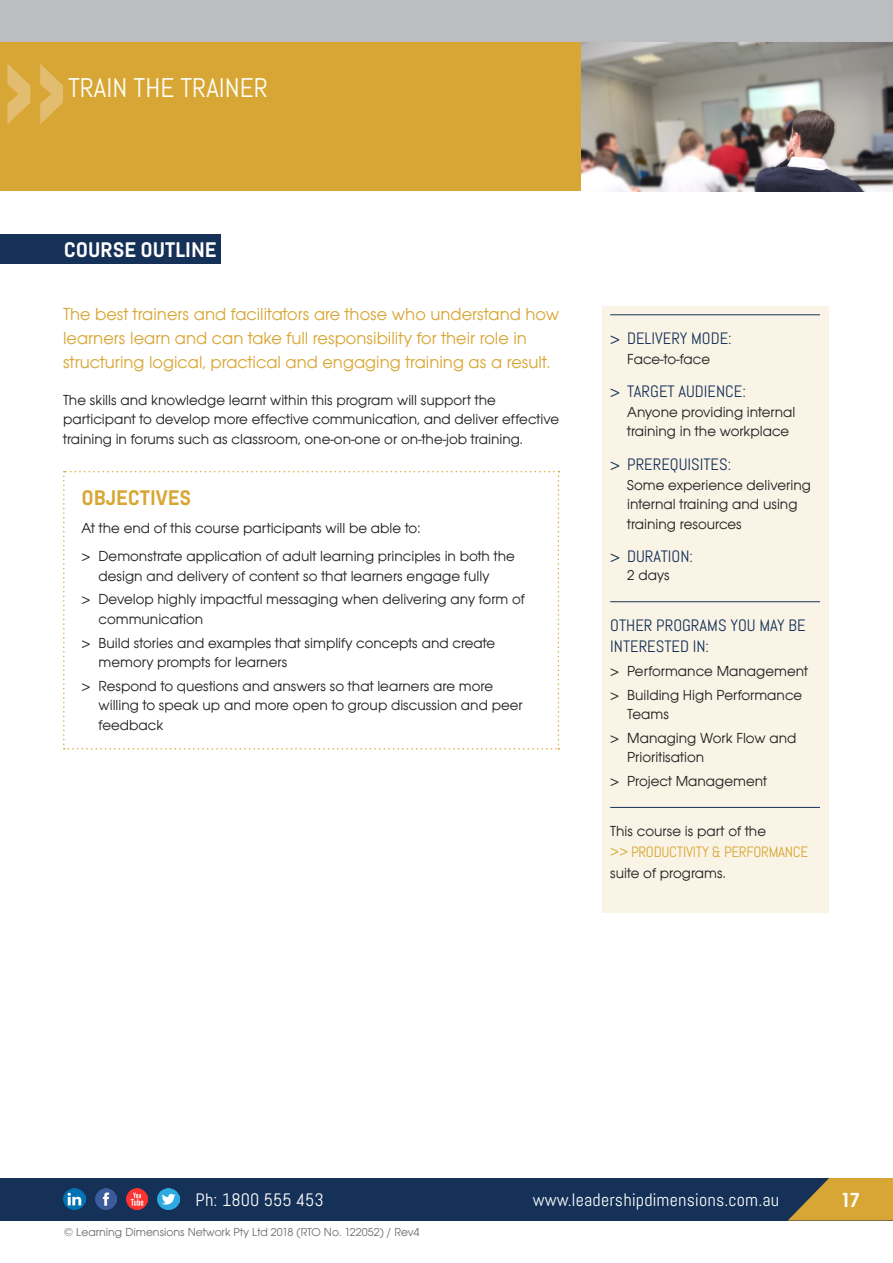
<style>
.page{position:relative;width:893px;height:1263px;background:#fff}
.page>*{position:absolute;margin:0;border:0;box-sizing:border-box;transform-origin:0 0}
._1_Course_Name{font:27px "Abel Pro";color:#fff}
.t1{font:700 21px "Abel Pro";color:#fff}
._2_Objectives{font:700 21px "Abel Pro";color:#d8a634}
.t2{font:600 21px "Avant Gar Got Itc TEE";color:#fff}
._4_Intro_para_text{font:18px/24px "Avant Gar Got Itc TEE";color:#d8a634}
.t3{font:18px "Abel Pro";letter-spacing:.01em;color:#fff}
._3_RH_Column_header{font:16.5px/21px "Abel Pro";color:#153158}
._5_Body_text{font:15px/19.5px "Avant Gar Got Itc TEE";color:#231f20}
._6_Body_text_indente{font:15px/19.5px "Avant Gar Got Itc TEE";color:#231f20}
._3_RH_Column_header-2{font:15px "Abel Pro";letter-spacing:-.02em;color:#d8a634}
.t4{font:12px "Avant Gar Got Itc TEE";color:#6c6d70}
.s1{font-family:"Helvetica Neue LT Std"}
</style>
<div class="page">
<div style="left:0;top:0;width:893px;height:43px;background:#bcbdc0"></div>
<div style="left:0;top:1178px;width:893px;height:42px;background:#153158"></div>
<svg style="left:788px;top:1178px;width:105px;height:42px"></svg>
<img style="left:64px;top:1188px;width:21px;height:22px">
<img style="left:95px;top:1188px;width:21px;height:22px">
<img style="left:126px;top:1188px;width:22px;height:22px">
<img style="left:158px;top:1188px;width:21px;height:22px">
<div style="left:0;top:234px;width:221px;height:30px;background:#153158"></div>
<div style="left:0;top:43px;width:581px;height:148px;background:#d8a634"></div>
<svg style="left:7px;top:64px;width:56px;height:60px"></svg>
<div style="left:602px;top:306px;width:226px;height:607px;background:#faf4e6"></div>
<hr style="left:610px;top:314px;width:210px;height:1px;background:#153158">
<hr style="left:610px;top:601px;width:210px;height:1px;background:#153158">
<hr style="left:610px;top:807px;width:210px;height:1px;background:#153158">
<svg style="left:63px;top:471px;width:496px;height:278px"></svg>
<img style="left:581px;top:43px;width:312px;height:148px">
<h1 class="_1_Course_Name" style="left:80px;top:70px;width:176px">HE EMOTION LLY</h1>
<p class="_1_Course_Name" style="left:68px;top:70px;width:201px">TRAIN THE TRAINER</p>
<h2 class="t1" style="left:64px;top:235px;width:154px">COURSE OUTLINE</h2>
<p class="_4_Intro_para_text" style="left:63px;top:302px;width:498px">The best trainers and facilitators are those who understand how learners learn and can take full responsibility for their role in structuring logical, practical and engaging training as a result.</p>
<p class="_5_Body_text" style="left:63px;top:390px;width:498px">The skills and knowledge learnt within this program will support the participant to develop more effective communication, and deliver effective training in forums such as classroom, one-on-one or on-the-job training.</p>
<p class="_2_Objectives" style="left:82px;top:483px;width:111px">OBJECTIVES</p>
<p class="_5_Body_text" style="left:82px;top:518px;width:340px">At the end of this course participants will be able to:</p>
<p class="_5_Body_text" style="left:82px;top:546px;width:435px;text-align:center"><span class="s1">&gt;</span> Demonstrate application of adult learning principles in both the design and delivery of content so that learners engage fully</p>
<p class="_5_Body_text" style="left:99px;top:590px;width:428px;text-indent:-17px"><span class="s1">&gt;</span> Develop highly impactful messaging when delivering any form of communication</p>
<p class="_5_Body_text" style="left:99px;top:633px;width:398px;text-indent:-17px"><span class="s1">&gt;</span> Build stories and examples that simplify concepts and create memory prompts for learners</p>
<p class="_5_Body_text" style="left:99px;top:676px;width:426px;text-indent:-17px"><span class="s1">&gt;</span> Respond to questions and answers so that learners are more willing to speak up and more open to group discussion and peer feedback</p>
<p class="_3_RH_Column_header" style="left:610px;top:328px;width:123px"><span class="s1">&gt;</span> DELIVERY MODE:</p>
<p class="_6_Body_text_indente" style="left:627px;top:349px;width:84px">Face-to-face</p>
<p class="_3_RH_Column_header" style="left:610px;top:381px;width:137px"><span class="s1">&gt;</span> TARGET AUDIENCE:</p>
<p class="_6_Body_text_indente" style="left:627px;top:402px;width:170px">Anyone providing internal training in the workplace</p>
<p class="_3_RH_Column_header" style="left:610px;top:454px;width:123px"><span class="s1">&gt;</span> PREREQUISITES:</p>
<p class="_6_Body_text_indente" style="left:627px;top:475px;width:185px">Some experience delivering internal training and using training resources</p>
<p class="_3_RH_Column_header" style="left:610px;top:546px;width:84px"><span class="s1">&gt;</span> DURATION:</p>
<p class="_6_Body_text_indente" style="left:627px;top:566px;width:44px">2 days</p>
<p class="_3_RH_Column_header" style="left:610px;top:615px;width:197px">OTHER PROGRAMS YOU MAY BE<br>INTERESTED IN:</p>
<p class="_5_Body_text" style="left:610px;top:661px;width:199px"><span class="s1">&gt;</span> Performance Management</p>
<p class="_5_Body_text" style="left:627px;top:685px;width:177px;text-indent:-17px"><span class="s1">&gt;</span> Building High Performance<br>Teams</p>
<p class="_5_Body_text" style="left:627px;top:728px;width:171px;text-indent:-17px"><span class="s1">&gt;</span> Managing Work Flow and<br>Prioritisation</p>
<p class="_5_Body_text" style="left:610px;top:771px;width:158px"><span class="s1">&gt;</span> Project Management</p>
<p class="_5_Body_text" style="left:610px;top:821px;width:157px">This course is part of the</p>
<p class="_3_RH_Column_header-2" style="left:610px;top:842px;width:200px">&gt;&gt; PRODUCTIVITY &amp; PERFORMANCE</p>
<p class="_5_Body_text" style="left:610px;top:863px;width:117px">suite of programs.</p>
<p class="t3" style="left:196px;top:1188px;width:130px">Ph: 1800 555 453</p>
<p class="t3" style="left:533px;top:1188px;width:248px">www.leadershipdimensions.com.au</p>
<p class="t4" style="left:64px;top:1225px;width:357px">© Learning Dimensions Network Pty Ltd 2018 (RTO No. 122052) / Rev4</p>
<h2 class="t2" style="left:840px;top:1188px;width:21px">17</h2>
</div>
